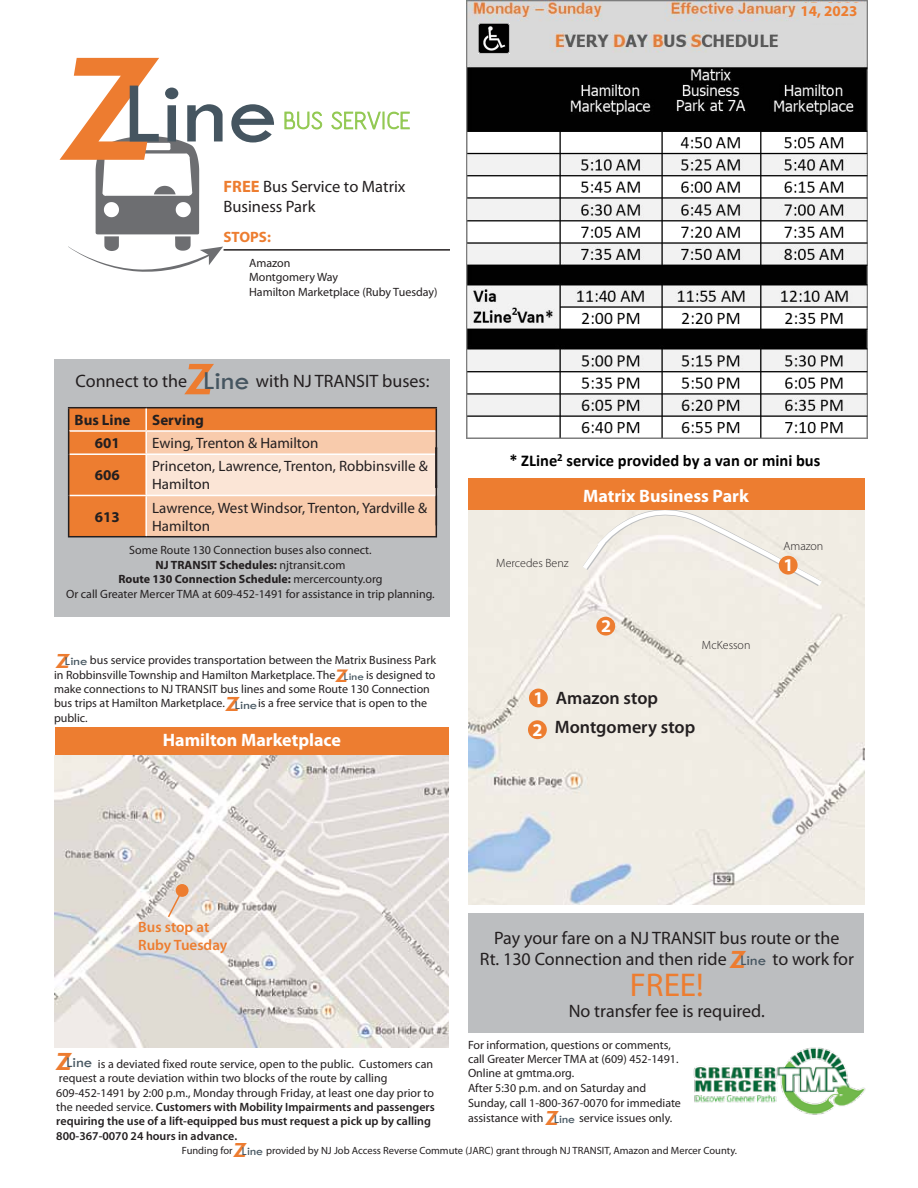
<style>
.page{position:relative;width:918px;height:1188px;background:#fff}
.page>*{position:absolute;margin:0;border:0;box-sizing:border-box;transform-origin:0 0}
.t1{font:89.85px "Tw Cen";color:#455560;scale:1.13 1}
.t2{font:33px "Myriad Pro";color:#ed7d30}
.t3{font:26.85px "Tw Cen";color:#455560;scale:1.13 1}
.t4{font:18px/21px "Myriad Pro";color:#231f20}
.t5{font:700 18px/31.7px "Myriad Pro";color:#fff}
.t6{font:600 18px/28.8px "Myriad Pro";color:#231f20}
.t7{font:700 16.5px "Calibri";color:#000}
.t8{font:16.5px/19.8px "Myriad Pro";color:#231f20}
.t9{font:15px/18px "Myriad Pro";color:#231f20}
.t10{font:700 15px "Myriad Pro";color:#231f20}
.t11{font:600 15px/18px "Myriad Pro";color:#ed7d30}
.t12{font:700 15px "Myriad Pro";color:#ed7d30}
.t13{font:15px "Tw Cen";color:#455560;scale:1.13 1}
.t14{font:12.45px "Tw Cen";color:#455560;scale:1.2 1}
.t15{font:12.3px "Tw Cen";color:#455560;scale:1.13 1}
.t16{font:12px/14.4px "Myriad Pro";color:#231f20}
.t17{font:300 12px "Myriad Pro";color:#231f20}
.t18{font:10.5px "Myriad Pro";color:#231f20}
.s1{font-weight:700;font-style:italic;font-size:159px;color:#ed7c30}
.s2{font-weight:700;color:#ed7d30}
.s3{font-weight:700;font-style:italic;font-size:47.4px;color:#ed7c30}
.s4{font-weight:700}
.s5{font-family:"Tw Cen";font-weight:700;font-style:italic;font-size:21.9px;color:#ed7c30}
.s6{font-family:"Tw Cen";font-size:12.45px;color:#455560}
.s7{font-family:"Tw Cen";font-weight:700;font-style:italic;font-size:19.5px;color:#ed7c30}
.s8{font-weight:700;font-style:italic;font-size:21.9px;color:#ed7c30}
.s9{font-family:"Tw Cen";font-weight:700;font-style:italic;font-size:26.7px;color:#ed7c30}
.s10{font-family:"Tw Cen";font-size:15px;color:#455560}
.s11{font-weight:600}
.s12{font-weight:700;font-style:italic;font-size:26.7px;color:#ed7c30}
.s13{font-family:"Tw Cen";font-weight:700;font-style:italic;font-size:21.75px;color:#ed7c30}
.s14{font-family:"Tw Cen";font-size:12.3px;color:#455560}
.s15{font-weight:700;font-style:italic;font-size:21.75px;color:#ed7c30}
</style>
<div class="page">
<svg style="left:68px;top:136px;width:155px;height:136px"></svg>
<hr style="left:224px;top:249px;width:226px;height:2px;background:#231f20">
<div style="left:54px;top:360px;width:396px;height:257px;background:#bcbec0"></div>
<div style="left:468px;top:913px;width:396px;height:120px;background:#bcbec0"></div>
<img style="left:693px;top:1047px;width:173px;height:68px">
<svg style="left:284px;top:111px;width:38px;height:19px"></svg>
<svg style="left:331px;top:111px;width:79px;height:19px"></svg>
<div style="left:69px;top:408px;width:367px;height:128px;background:#ed7d30"></div>
<div style="left:147px;top:432px;width:289px;height:104px;background:#f8cbac"></div>
<div style="left:146px;top:454px;width:290px;height:41px;background:#fbe5d6"></div>
<hr style="left:68px;top:407px;width:78px;height:1px;background:#231f20">
<hr style="left:146px;top:407px;width:291px;height:1px;background:#231f20">
<hr style="left:145px;top:408px;width:2px;height:22px;background:#fff">
<hr style="left:69px;top:430px;width:77px;height:2px;background:#fff">
<hr style="left:69px;top:453px;width:77px;height:2px;background:#fff">
<hr style="left:69px;top:495px;width:77px;height:1px;background:#fff">
<svg style="left:68px;top:408px;width:1px;height:46px"></svg>
<hr style="left:68px;top:454px;width:1px;height:41px;background:#231f20">
<hr style="left:68px;top:495px;width:1px;height:41px;background:#231f20">
<hr style="left:68px;top:536px;width:78px;height:1px;background:#231f20">
<hr style="left:145px;top:496px;width:2px;height:40px;background:#fff">
<hr style="left:436px;top:495px;width:1px;height:41px;background:#231f20">
<hr style="left:146px;top:536px;width:291px;height:1px;background:#231f20">
<hr style="left:146px;top:430px;width:290px;height:2px;background:#fff">
<hr style="left:145px;top:432px;width:2px;height:21px;background:#fff">
<hr style="left:146px;top:453px;width:290px;height:2px;background:#fff">
<hr style="left:145px;top:455px;width:2px;height:40px;background:#fff">
<hr style="left:146px;top:495px;width:290px;height:1px;background:#fff">
<div style="left:55px;top:727px;width:393px;height:31px;background:#ed7d30"></div>
<img style="left:54px;top:756px;width:395px;height:291px">
<svg style="left:176px;top:884px;width:13px;height:13px"></svg>
<svg style="left:166px;top:886px;width:19px;height:33px"></svg>
<img style="left:468px;top:485px;width:397px;height:420px">
<div style="left:596px;top:617px;width:19px;height:19px;background:#ed7d30;border-radius:50%"></div>
<div style="left:529px;top:689px;width:19px;height:18px;background:#ed7d30;border-radius:50%"></div>
<div style="left:528px;top:720px;width:19px;height:19px;background:#ed7d30;border-radius:50%"></div>
<svg style="left:577px;top:510px;width:248px;height:80px;background:#f1ede6"></svg>
<div style="left:779px;top:556px;width:19px;height:19px;background:#ed7d30;border-radius:50%"></div>
<div style="left:468px;top:478px;width:396px;height:32px;background:#ed7d30"></div>
<hr style="left:436px;top:485px;width:1px;height:40px;background:#231f20">
<hr style="left:436px;top:408px;width:1px;height:41px;background:#231f20">
<hr style="left:436px;top:447px;width:1px;height:41px;background:#231f20">
<img style="left:467px;top:1px;width:401px;height:438px">
<img style="left:479px;top:24px;width:31px;height:29px">
<img style="left:800px;top:3px;width:64px;height:21px">
<h1 class="t1" style="left:61px;top:59px;width:193px"><span class="s1">Z</span>Line</h1>
<h3 class="t8" style="left:224px;top:176px;width:184px"><span class="s2">FREE</span> Bus Service to Matrix<br>Business Park</h3>
<p class="t12" style="left:224px;top:228px;width:49px">STOPS:</p>
<p class="t16" style="left:249px;top:255px;width:190px">Amazon<br>Montgomery Way<br>Hamilton Marketplace (Ruby Tuesday)</p>
<h3 class="t3" style="left:185px;top:364px;width:59px"><span class="s3">Z</span>Line</h3>
<h3 class="t4" style="left:76px;top:371px;width:113px">Connect to the</h3>
<h3 class="t4" style="left:256px;top:371px;width:175px">with NJ TRANSIT buses:</h3>
<p class="t10" style="left:75px;top:410px;width:57px">Bus Line</p>
<p class="t10" style="left:152px;top:410px;width:53px">Serving</p>
<p class="t10" style="left:95px;top:433px;width:26px">601</p>
<p class="t9" style="left:152px;top:434px;width:168px">Ewing, Trenton &amp; Hamilton</p>
<p class="t10" style="left:95px;top:466px;width:26px">606</p>
<p class="t9" style="left:152px;top:457px;width:277px">Princeton, Lawrence, Trenton, Robbinsville &amp;<br>Hamilton</p>
<p class="t10" style="left:95px;top:507px;width:26px">613</p>
<p class="t9" style="left:152px;top:498px;width:276px">Lawrence, West Windsor, Trenton, Yardville &amp;<br>Hamilton</p>
<p class="t16" style="left:66px;top:543px;width:370px;text-align:center">Some Route 130 Connection buses also connect.<br><span class="s4">NJ TRANSIT Schedules:</span> njtransit.com<br><span class="s4">Route 130 Connection Schedule:</span> mercercounty.org<br>Or call Greater Mercer TMA at 609-452-1491 for assistance in trip planning.</p>
<p class="t16" style="left:54px;top:653px;width:384px"><span class="s5">Z</span><span class="s6">Line</span> bus service provides transportation between the Matrix Business Park in Robbinsville Township and Hamilton Marketplace. The<span class="s7">Z</span><sub>Line</sub>is designed to make connections to NJ TRANSIT bus lines and some Route 130 Connection bus trips at Hamilton Marketplace.</p>
<p class="t14" style="left:226px;top:698px;width:28px"><span class="s8">Z</span>Line</p>
<p class="t16" style="left:258px;top:696px;width:171px">is a free service that is open to the</p>
<p class="t16" style="left:54px;top:710px;width:35px">public.</p>
<h3 class="t5" style="left:163px;top:723px;width:180px">Hamilton Marketplace</h3>
<p class="t12" style="left:801px;top:1px;width:58px">14, 2023</p>
<h3 class="t7" style="left:509px;top:449px;width:312px">* ZLine<sup>2</sup> service provided by a van or mini bus</h3>
<h3 class="t5" style="left:583px;top:479px;width:167px">Matrix Business Park</h3>
<p class="t17" style="left:496px;top:556px;width:74px">Mercedes Benz</p>
<h3 class="t5" style="left:601px;top:610px;width:11px">2</h3>
<p class="t17" style="left:702px;top:638px;width:50px">McKesson</p>
<h3 class="t5" style="left:533px;top:682px;width:12px">1<br>2</h3>
<h3 class="t6" style="left:555px;top:683px;width:142px">Amazon stop<br>Montgomery stop</h3>
<p class="t17" style="left:784px;top:539px;width:41px">Amazon</p>
<h3 class="t5" style="left:783px;top:549px;width:11px">1</h3>
<p class="t11" style="left:138px;top:917px;width:91px">Bus stop at<br>Ruby Tuesday</p>
<p class="t16" style="left:56px;top:1056px;width:379px"><span class="s9">Z</span><span class="s10">Line</span> is a deviated fixed route service, open to the public. Customers can</p>
<p class="t16" style="left:56px;top:1071px;width:380px">request a route deviation within two blocks of the route by calling 609-452-1491 by 2:00 p.m., Monday through Friday, at least one day prior to the needed service. <span class="s11">Customers with Mobility Impairments and passengers requiring the use of a lift-equipped bus must request a pick up by calling 800-367-0070 24 hours in advance.</span></p>
<h3 class="t4" style="left:480px;top:927px;width:361px;text-indent:14px">Pay your fare on a NJ TRANSIT bus route or the<br>Rt. 130 Connection and then ride</h3>
<p class="t13" style="left:730px;top:951px;width:34px"><span class="s12">Z</span>Line</p>
<h3 class="t4" style="left:772px;top:948px;width:83px">to work for</h3>
<h2 class="t2" style="left:630px;top:964px;width:75px">FREE!</h2>
<h3 class="t4" style="left:569px;top:1000px;width:198px">No transfer fee is required.</h3>
<p class="t16" style="left:468px;top:1037px;width:214px">For information, questions or comments, call Greater Mercer TMA at (609) 452-1491.<br>Online at gmtma.org.<br>After 5:30 p.m. and on Saturday and Sunday, call 1-800-367-0070 for immediate assistance with <span class="s13">Z</span><span class="s14">Line</span> service issues only.</p>
<p class="t15" style="left:233px;top:1144px;width:28px"><span class="s15">Z</span>Line</p>
<p class="t18" style="left:182px;top:1144px;width:52px">Funding for</p>
<p class="t18" style="left:266px;top:1144px;width:473px">provided by NJ Job Access Reverse Commute (JARC) grant through NJ TRANSIT, Amazon and Mercer County.</p>
</div>
